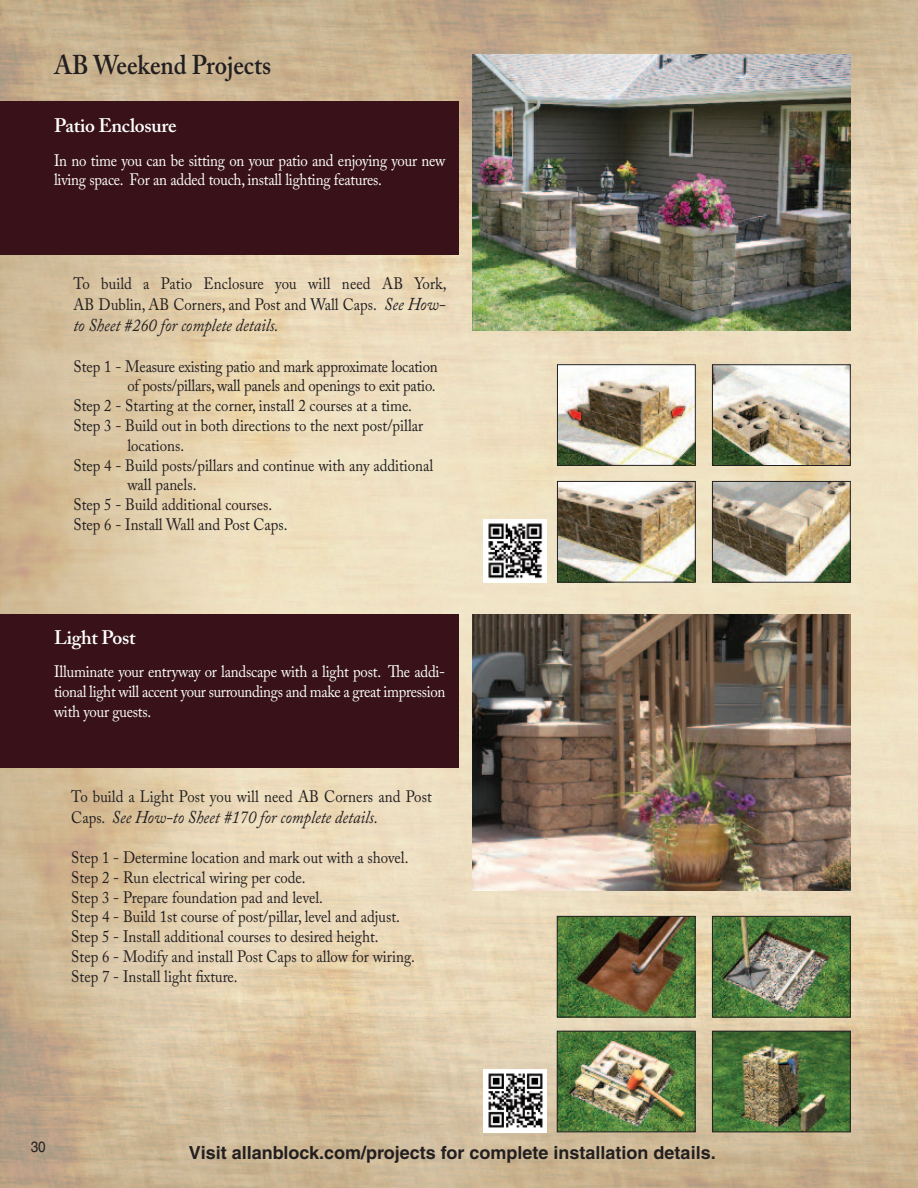
<style>
.page{position:relative;width:918px;height:1188px;background:#fff}
.page>*{position:absolute;margin:0;border:0;box-sizing:border-box;transform-origin:0 0}
.t1{font:600 27px "Adobe Caslon Pro";color:#231f20;scale:.9 1}
.t2{font:600 19.5px "Adobe Caslon Pro";letter-spacing:-.015em;color:#fff}
.t3{font:italic 18px "Adobe Caslon Pro";color:#231f20;scale:.9 1}
.t4{font:700 18px "Helvetica";color:#231f20}
.t5{font:16.5px/19.8px "Adobe Caslon Pro";color:#231f20;scale:.9 1}
.t6{font:16.5px/19.8px "Adobe Caslon Pro";letter-spacing:-.015em;color:#fff;scale:.9 1}
.t7{font:15px "Helvetica";color:#231f20;scale:.9 1}
.s1{font-style:italic;font-size:18px}
.s2{font-style:normal;font-size:16.5px}
</style>
<div class="page">
<img style="left:0;top:0;width:918px;height:1188px">
<div style="left:0;top:614px;width:459px;height:153px;background:#381218"></div>
<div style="left:0;top:102px;width:459px;height:153px;background:#381218"></div>
<img style="left:559px;top:366px;width:135px;height:98px">
<div style="left:557px;top:364px;width:139px;height:102px;border:1px solid #231f20"></div>
<img style="left:559px;top:483px;width:135px;height:97px">
<div style="left:557px;top:481px;width:139px;height:101px;border:1px solid #231f20"></div>
<img style="left:714px;top:367px;width:134px;height:97px">
<div style="left:712px;top:365px;width:138px;height:101px;border:1px solid #231f20"></div>
<img style="left:714px;top:483px;width:134px;height:97px">
<div style="left:712px;top:481px;width:138px;height:101px;border:1px solid #231f20"></div>
<img style="left:472px;top:54px;width:378px;height:277px">
<img style="left:484px;top:519px;width:63px;height:63px">
<img style="left:472px;top:614px;width:378px;height:277px">
<img style="left:559px;top:918px;width:134px;height:97px">
<div style="left:557px;top:916px;width:138px;height:101px;border:1px solid #231f20"></div>
<img style="left:559px;top:1033px;width:134px;height:97px">
<div style="left:557px;top:1031px;width:138px;height:101px;border:1px solid #231f20"></div>
<img style="left:714px;top:918px;width:134px;height:97px">
<div style="left:712px;top:916px;width:138px;height:101px;border:1px solid #231f20"></div>
<img style="left:714px;top:1033px;width:134px;height:97px">
<div style="left:712px;top:1031px;width:138px;height:101px;border:1px solid #231f20"></div>
<img style="left:484px;top:1069px;width:63px;height:63px">
<h1 class="t1" style="left:54px;top:55px;width:243px">AB Weekend Projects</h1>
<p class="t2" style="left:54px;top:118px;width:124px">Patio Enclosure</p>
<p class="t6" style="left:54px;top:152px;width:437px">In no time you can be sitting on your patio and enjoying your new living space. For an added touch, install lighting features.</p>
<p class="t5" style="left:73px;top:275px;width:416px;line-height:20.9px">To build a Patio Enclosure you will need AB York,<br>AB Dublin, AB Corners, and Post and Wall Caps. <span class="s1">See How-</span></p>
<p class="t3" style="left:73px;top:319px;width:230px">to Sheet #260 for complete details.</p>
<p class="t5" style="left:73px;top:358px;width:406px">Step 1 - Measure existing patio and mark approximate location</p>
<p class="t5" style="left:127px;top:378px;width:344px">of posts/pillars, wall panels and openings to exit patio.</p>
<p class="t5" style="left:73px;top:398px;width:378px">Step 2 - Starting at the corner, install 2 courses at a time.</p>
<p class="t5" style="left:73px;top:418px;width:390px">Step 3 - Build out in both directions to the next post/pillar</p>
<p class="t5" style="left:127px;top:437px;width:65px">locations.</p>
<p class="t5" style="left:73px;top:457px;width:401px">Step 4 - Build posts/pillars and continue with any additional</p>
<p class="t5" style="left:127px;top:477px;width:78px">wall panels.</p>
<p class="t5" style="left:73px;top:497px;width:222px">Step 5 - Build additional courses.</p>
<p class="t5" style="left:73px;top:517px;width:240px">Step 6 - Install Wall and Post Caps.</p>
<p class="t2" style="left:54px;top:630px;width:83px">Light Post</p>
<p class="t6" style="left:54px;top:664px;width:437px;text-align:justify">Illuminate your entryway or landscape with a light post. The addi&shy;tional light will accent your surroundings and make a great impression with your guests.</p>
<p class="t5" style="left:71px;top:788px;width:402px">To build a Light Post you will need AB Corners and Post</p>
<p class="t3" style="left:71px;top:811px;width:342px"><span class="s2">Caps.</span> See How-to Sheet #170 for complete details.</p>
<p class="t5" style="left:71px;top:850px;width:383px">Step 1 - Determine location and mark out with a shovel.<br>Step 2 - Run electrical wiring per code.<br>Step 3 - Prepare foundation pad and level.<br>Step 4 - Build 1st course of post/pillar, level and adjust.<br>Step 5 - Install additional courses to desired height.<br>Step 6 - Modify and install Post Caps to allow for wiring.<br>Step 7 - Install light fixture.</p>
<p class="t7" style="left:31px;top:1141px;width:18px">30</p>
<p class="t4" style="left:189px;top:1146px;width:528px">Visit allanblock.com/projects for complete installation details.</p>
</div>
